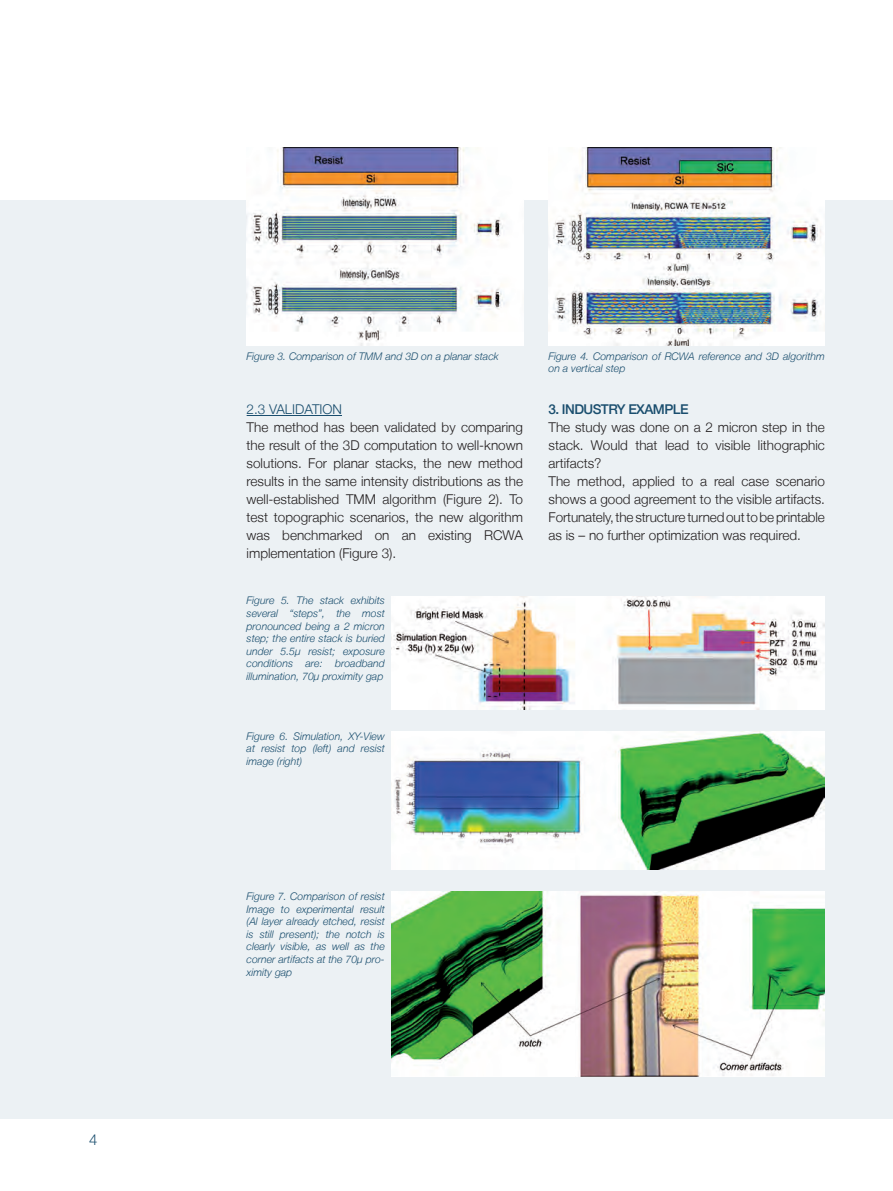
<style>
.page{position:relative;width:893px;height:1191px;background:#fff}
.page>*{position:absolute;margin:0;border:0;box-sizing:border-box;transform-origin:0 0}
.t1{font:300 15px "Helvetica Neue LT";color:#1a4e6e}
.t2{font:300 13.5px/18px "Helvetica Neue LT";color:#231f20;text-align:justify}
.t3{font:500 13.5px "Helvetica Neue LT";letter-spacing:-.04em;color:#1a4e6e}
.t4{font:300 13.5px "Helvetica Neue LT";color:#1a4e6e}
.t5{font:italic 300 10.5px/12.6px "Helvetica Neue LT";color:#1a4e6e;text-align:justify}
</style>
<div class="page">
<div style="left:0;top:200px;width:893px;height:918px;background:#ecf1f4"></div>
<img style="left:391px;top:731px;width:434px;height:138px">
<hr style="left:247px;top:415px;width:95px;height:1px;background:#1a4e6e">
<img style="left:391px;top:596px;width:434px;height:113px">
<img style="left:247px;top:147px;width:276px;height:199px">
<img style="left:549px;top:147px;width:276px;height:199px">
<img style="left:391px;top:891px;width:434px;height:185px">
<p class="t1" style="left:89px;top:1130px;width:10px">4</p>
<p class="t5" style="left:247px;top:349px;width:254px">Figure 3. Comparison of TMM and 3D on a planar stack</p>
<p class="t5" style="left:548px;top:349px;width:278px">Figure 4. Comparison of RCWA reference and 3D algorithm on a vertical step</p>
<p class="t4" style="left:247px;top:401px;width:97px">2.3 Validatio n</p>
<p class="t2" style="left:247px;top:418px;width:278px">The method has been validated by comparing the result of the 3D computation to well-known solutions. For planar stacks, the new method results in the same intensity distributions as the well-established TMM algorithm (Figure 2). To test topographic scenarios, the new algorithm was benchmarked on an existing RCWA implementation (Figure 3).</p>
<p class="t5" style="left:247px;top:594px;width:140px">Figure 5. The stack exhibits several “steps”, the most pronounced being a 2 micron step; the entire stack is buried under 5.5µ resist; exposure conditions are: broadband illumination, 70µ proximity gap</p>
<p class="t5" style="left:247px;top:729px;width:140px">Figure 6. Simulation, XY-View at resist top (left) and resist image (right)</p>
<p class="t3" style="left:549px;top:401px;width:45px">3. IN DUSTRY</p>
<p class="t3" style="left:628px;top:401px;width:45px">EXAMPLE</p>
<p class="t2" style="left:549px;top:418px;width:278px;text-align:left">The study was done on a 2 micron step in the stack. Would that lead to visible lithographic artifacts?<br>The method, applied to a real case scenario shows a good agreement to the visible artifacts.<br>Fortunately, the structure turned out to be printable as is – no further optimization was required.</p>
<p class="t5" style="left:247px;top:889px;width:140px">Figure 7. Comparison of resist Image to experimental result (Al layer already etched, resist is still present); the notch is clearly visible, as well as the corner artifacts at the 70µ pro&shy;ximity gap</p>
</div>
